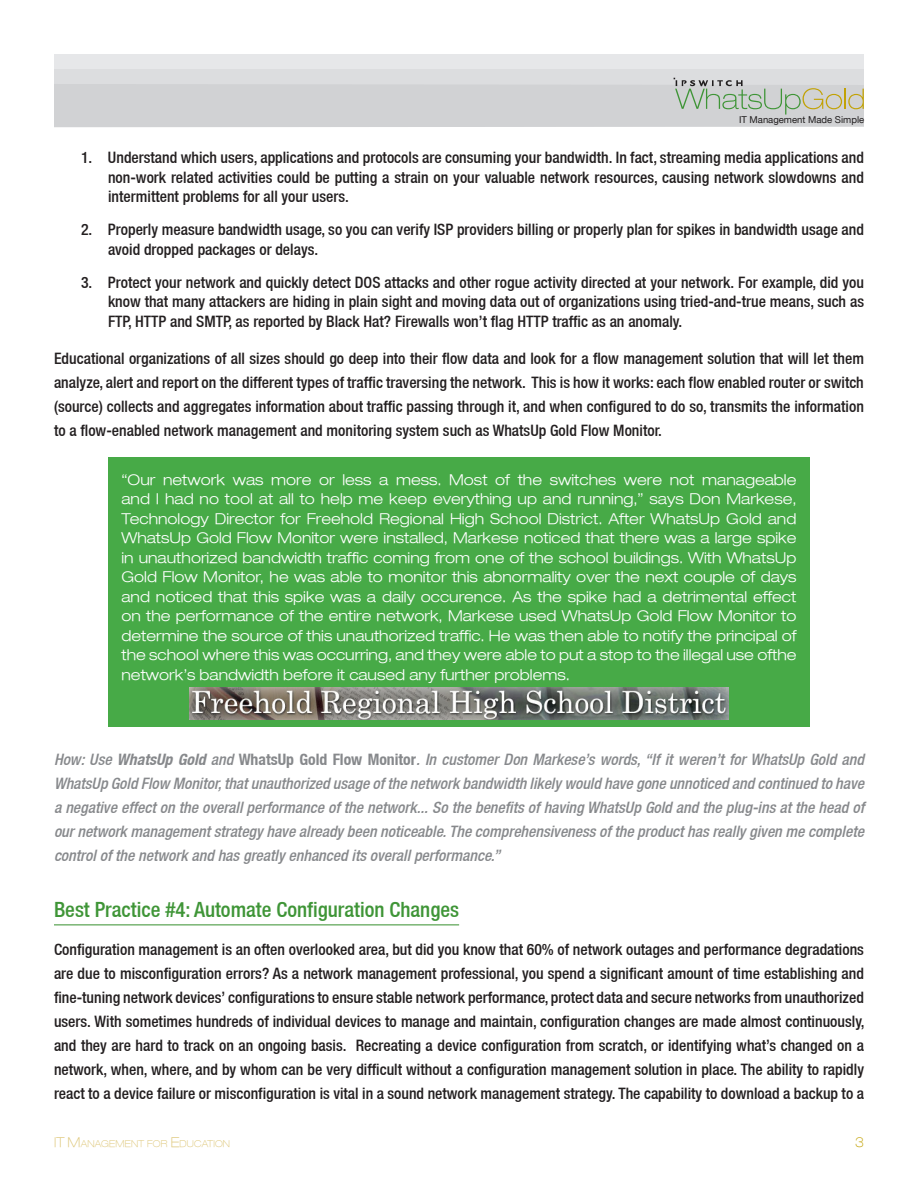
<style>
.page{position:relative;width:918px;height:1188px;background:#fff}
.page>*{position:absolute;margin:0;border:0;box-sizing:border-box;transform-origin:0 0}
.Section_Head{font:500 condensed 21px "Helvetica Neue LT";color:#3f9537}
.Body{font:500 condensed 15.75px/24px "Helvetica Neue LT";color:#231f20;text-align:justify}
.Body-2{font:italic 500 condensed 15.75px/24px "Helvetica Neue LT";color:#87898c;text-align:justify}
.t1{font:300 expanded 15px/19.5px "Helvetica Neue LT";color:#fff;text-align:justify}
.t2{font:100 expanded 13.5px "Helvetica Neue LT";color:#c2a205}
.t3{font:100 expanded 9.45px "Helvetica Neue LT";letter-spacing:.015em;color:#dbc26e}
.t4{font:9.45px "Helvetica Neue LT";color:#201d1e}
.s1{font-weight:700}
.s2{font-weight:700;font-style:normal}
.s3{font-size:13.5px}
</style>
<div class="page">
<div style="left:54px;top:54px;width:810px;height:42px;background:#e6e7e9"></div>
<div style="left:54px;top:69px;width:810px;height:42px;background:#dcdddf"></div>
<svg style="left:54px;top:78px;width:810px;height:49px"></svg>
<hr style="left:54px;top:924px;width:405px;height:1px;background:#3f9537">
<div style="left:108px;top:457px;width:702px;height:270px;background:#47aa47"></div>
<div style="left:188px;top:686px;width:542px;height:36px;background:#fff;opacity:.75"></div>
<p class="t4" style="left:739px;top:114px;width:127px">IT Management Made Simple</p>
<p class="Body" style="left:108px;top:148px;width:757px;line-height:19.5px;text-indent:-27px">1. Understand which users, applications and protocols are consuming your bandwidth. In fact, streaming media applications and non-work related activities could be putting a strain on your valuable network resources, causing network slowdowns and intermittent problems for all your users.</p>
<p class="Body" style="left:108px;top:220px;width:758px;line-height:19.5px;text-indent:-27px">2. Properly measure bandwidth usage, so you can verify ISP providers billing or properly plan for spikes in bandwidth usage and avoid dropped packages or delays.</p>
<p class="Body" style="left:108px;top:272px;width:758px;line-height:19.5px;text-indent:-27px">3. Protect your network and quickly detect DOS attacks and other rogue activity directed at your network. For example, did you know that many attackers are hiding in plain sight and moving data out of organizations using tried-and-true means, such as FTP, HTTP and SMTP, as reported by Black Hat? Firewalls won’t flag HTTP traffic as an anomaly.</p>
<p class="Body" style="left:54px;top:347px;width:812px">Educational organizations of all sizes should go deep into their flow data and look for a flow management solution that will let them analyze, alert and report on the different types of traffic traversing the network. This is how it works: each flow enabled router or switch (source) collects and aggregates information about traffic passing through it, and when configured to do so, transmits the information to a flow-enabled network management and monitoring system such as WhatsUp Gold Flow Monitor.</p>
<p class="t1" style="left:122px;top:469px;width:677px">“Our network was more or less a mess. Most of the switches were not manageable and I had no tool at all to help me keep everything up and running,” says Don Markese, Technology Director for Freehold Regional High School District. After WhatsUp Gold and WhatsUp Gold Flow Monitor were installed, Markese noticed that there was a large spike in unauthorized bandwidth traffic coming from one of the school buildings. With WhatsUp Gold Flow Monitor, he was able to monitor this abnormality over the next couple of days and noticed that this spike was a daily occurence. As the spike had a detrimental effect on the performance of the entire network, Markese used WhatsUp Gold Flow Monitor to determine the source of this unauthorized traffic. He was then able to notify the principal of the school where this was occurring, and they were able to put a stop to the illegal use ofthe network’s bandwidth before it caused any further problems.</p>
<p class="Body-2" style="left:54px;top:747px;width:812px">How: Use <span class="s1">WhatsUp Gold</span> and <span class="s2">WhatsUp Gold Flow Monitor</span>. In customer Don Markese’s words, “If it weren’t for WhatsUp Gold and WhatsUp Gold Flow Monitor, that unauthorized usage of the network bandwidth likely would have gone unnoticed and continued to have a negative effect on the overall performance of the network... So the benefits of having WhatsUp Gold and the plug-ins at the head of our network management strategy have already been noticeable. The comprehensiveness of the product has really given me complete control of the network and has greatly enhanced its overall performance.”</p>
<p class="Section_Head" style="left:54px;top:897px;width:407px">Best Practice #4: Automate Configuration Changes</p>
<p class="Body" style="left:54px;top:937px;width:812px">Configuration management is an often overlooked area, but did you know that 60% of network outages and performance degradations are due to misconfiguration errors? As a network management professional, you spend a significant amount of time establishing and fine-tuning network devices’ configurations to ensure stable network performance, protect data and secure networks from unauthorized users. With sometimes hundreds of individual devices to manage and maintain, configuration changes are made almost continuously, and they are hard to track on an ongoing basis. Recreating a device configuration from scratch, or identifying what’s changed on a network, when, where, and by whom can be very difficult without a configuration management solution in place. The ability to rapidly react to a device failure or misconfiguration is vital in a sound network management strategy. The capability to download a backup to a</p>
<p class="t3" style="left:54px;top:1138px;width:178px"><span class="s3">IT M</span>ANAGEMENT FOR <span class="s3">E</span>DUCATION</p>
<p class="t2" style="left:855px;top:1134px;width:10px">3</p>
</div>
